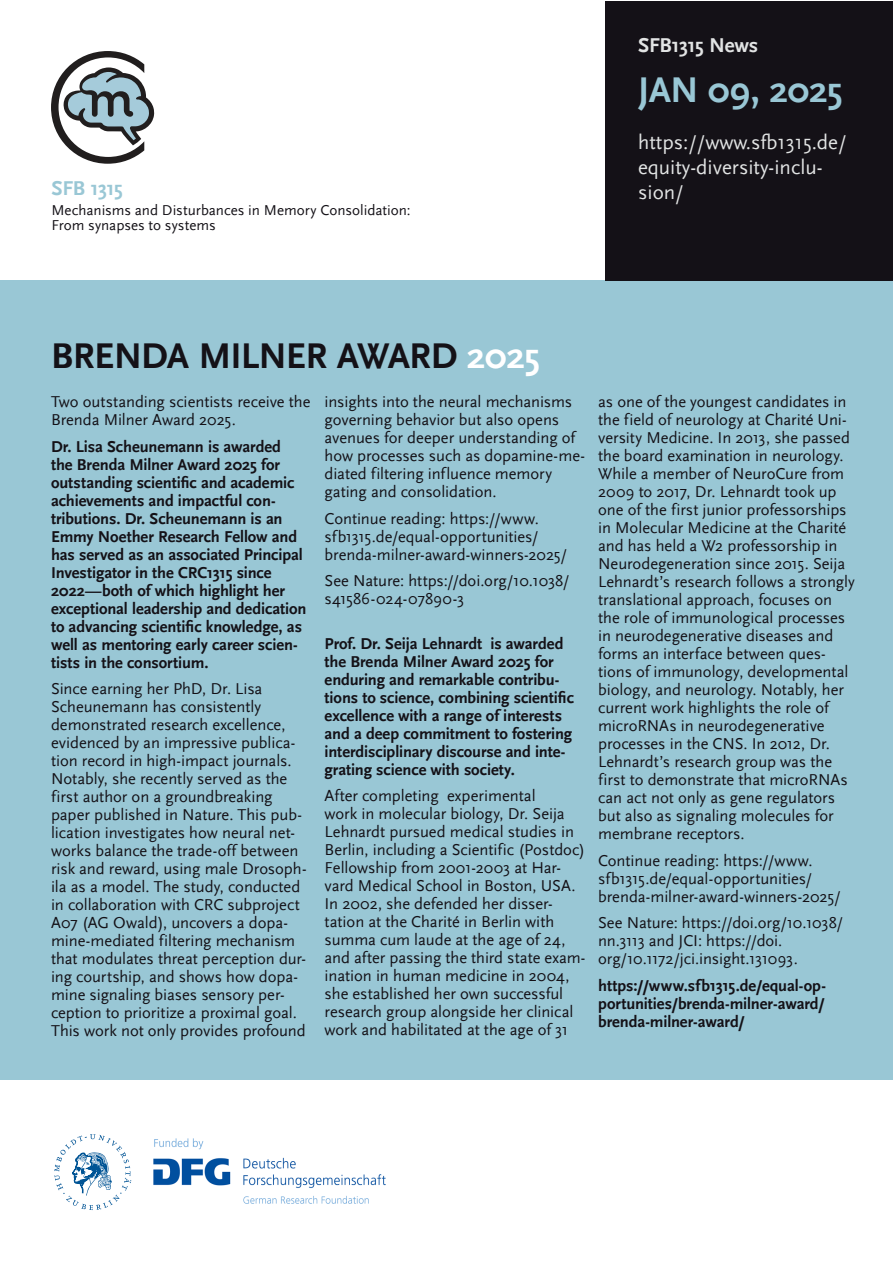
<style>
.page{position:relative;width:893px;height:1263px;background:#fff}
.page>*{position:absolute;margin:0;border:0;box-sizing:border-box;transform-origin:0 0}
.headline_small{font:700 37.5px "HU Scala Sans";letter-spacing:-.02em;color:#141117}
.date{font:700 37.5px "HU Scala Sans";letter-spacing:-.01em;color:#99c7d5}
.date-2{font:21px/25.2px "HU Scala Sans";color:#e2e4e4}
.day{font:700 21px "HU Scala Sans";letter-spacing:-.015em;color:#e2e4e4}
.t1{font:700 21px "HU Scala Sans";letter-spacing:-.025em;color:#99c7d5}
.parapraph_bold{font:16.5px/18px "HU Scala Sans";letter-spacing:-.005em;color:#141117}
.parapraph_bold-2{font:700 16.5px/18px "HU Scala Sans";letter-spacing:-.005em;color:#141117}
.t2{font:15px "HU Scala Sans";color:#141117}
.s1{color:#fff}
</style>
<div class="page">
<img style="left:153px;top:1138px;width:233px;height:66px">
<svg style="left:54px;top:1134px;width:77px;height:76px"></svg>
<svg style="left:51px;top:51px;width:103px;height:113px"></svg>
<div style="left:0;top:281px;width:893px;height:799px;background:#99c7d5"></div>
<div style="left:605px;top:1px;width:288px;height:280px;background:#141117"></div>
<p class="t1" style="left:51px;top:176px;width:73px">SFB 1315</p>
<p class="t2" style="left:51px;top:202px;width:361px">Mechanisms and Disturbances in Memory Consolidation:</p>
<p class="t2" style="left:51px;top:217px;width:166px">From synapses to systems</p>
<p class="day" style="left:638px;top:33px;width:122px">SFB1315 News</p>
<p class="date" style="left:638px;top:69px;width:206px">JAN 09, 2025</p>
<p class="date-2" style="left:638px;top:130px;width:210px">https://www.sfb1315.de/ equity-diversity-inclu&shy;sion/</p>
<p class="headline_small" style="left:51px;top:334px;width:490px">BRENDA MILNER AWARD <span class="s1">2025</span></p>
<p class="parapraph_bold" style="left:51px;top:393px;width:261px">Two outstanding scientists receive the<br>Brenda Milner Award 2025.</p>
<p class="parapraph_bold-2" style="left:51px;top:437px;width:257px">Dr. Lisa Scheunemann is awarded the Brenda Milner Award 2025 for outstanding scientific and academic achievements and impactful con&shy;tributions. Dr. Scheunemann is an Emmy Noether Research Fellow and has served as an associated Principal Investigator in the CRC1315 since 2022—both of which highlight her exceptional leadership and dedication to advancing scientific knowledge, as well as mentoring early career scien&shy;tists in the consortium.</p>
<p class="parapraph_bold" style="left:51px;top:680px;width:257px">Since earning her PhD, Dr. Lisa Scheunemann has consistently demonstrated research excellence, evidenced by an impressive publica&shy;tion record in high-impact journals.<br>Notably, she recently served as the first author on a groundbreaking paper published in Nature. This pub&shy;lication investigates how neural net&shy;works balance the trade-off between risk and reward, using male Drosoph&shy;ila as a model. The study, conducted in collaboration with CRC subproject A07 (AG Owald), uncovers a dopa&shy;mine-mediated filtering mechanism that modulates threat perception dur&shy;ing courtship, and shows how dopa&shy;mine signaling biases sensory per&shy;ception to prioritize a proximal goal.<br>This work not only provides profound</p>
<p class="parapraph_bold" style="left:325px;top:393px;width:262px">insights into the neural mechanisms governing behavior but also opens avenues for deeper understanding of how processes such as dopamine-me&shy;diated filtering influence memory gating and consolidation.</p>
<p class="parapraph_bold" style="left:325px;top:509px;width:244px">Continue reading: https://www. sfb1315.de/equal-opportunities/ brenda-milner-award-winners-2025/</p>
<p class="parapraph_bold" style="left:325px;top:572px;width:246px">See Nature: https://doi.org/10.1038/ s41586-024-07890-3</p>
<p class="parapraph_bold-2" style="left:325px;top:634px;width:251px">Prof. Dr. Seija Lehnardt is awarded the Brenda Milner Award 2025 for enduring and remarkable contribu&shy;tions to science, combining scientific excellence with a range of interests and a deep commitment to fostering interdisciplinary discourse and inte&shy;grating science with society.</p>
<p class="parapraph_bold" style="left:325px;top:787px;width:262px">After completing experimental<br>work in molecular biology, Dr. Seija Lehnardt pursued medical studies in Berlin, including a Scientific (Postdoc)<br>Fellowship from 2001-2003 at Har&shy;vard Medical School in Boston, USA.<br>In 2002, she defended her disser&shy;tation at the Charité in Berlin with summa cum laude at the age of 24, and after passing the third state exam&shy;ination in human medicine in 2004, she established her own successful research group alongside her clinical work and habilitated at the age of 31</p>
<p class="parapraph_bold" style="left:598px;top:393px;width:258px">as one of the youngest candidates in the field of neurology at Charité Uni&shy;versity Medicine. In 2013, she passed the board examination in neurology.<br>While a member of NeuroCure from 2009 to 2017, Dr. Lehnardt took up one of the first junior professorships in Molecular Medicine at the Charité and has held a W2 professorship in Neurodegeneration since 2015. Seija Lehnardt’s research follows a strongly translational approach, focuses on the role of immunological processes in neurodegenerative diseases and forms an interface between ques&shy;tions of immunology, developmental biology, and neurology. Notably, her current work highlights the role of microRNAs in neurodegenerative processes in the CNS. In 2012, Dr.<br>Lehnardt’s research group was the first to demonstrate that microRNAs can act not only as gene regulators but also as signaling molecules for membrane receptors.</p>
<p class="parapraph_bold" style="left:598px;top:851px;width:244px">Continue reading: https://www. sfb1315.de/equal-opportunities/ brenda-milner-award-winners-2025/</p>
<p class="parapraph_bold" style="left:598px;top:914px;width:246px">See Nature: https://doi.org/10.1038/ nn.3113 and JCI: https://doi. org/10.1172/jci.insight.131093.</p>
<p class="parapraph_bold-2" style="left:598px;top:976px;width:229px;text-align:justify">https://www.sfb1315.de/equal-op&shy;portunities/brenda-milner-award/ brenda-milner-award/</p>
</div>
